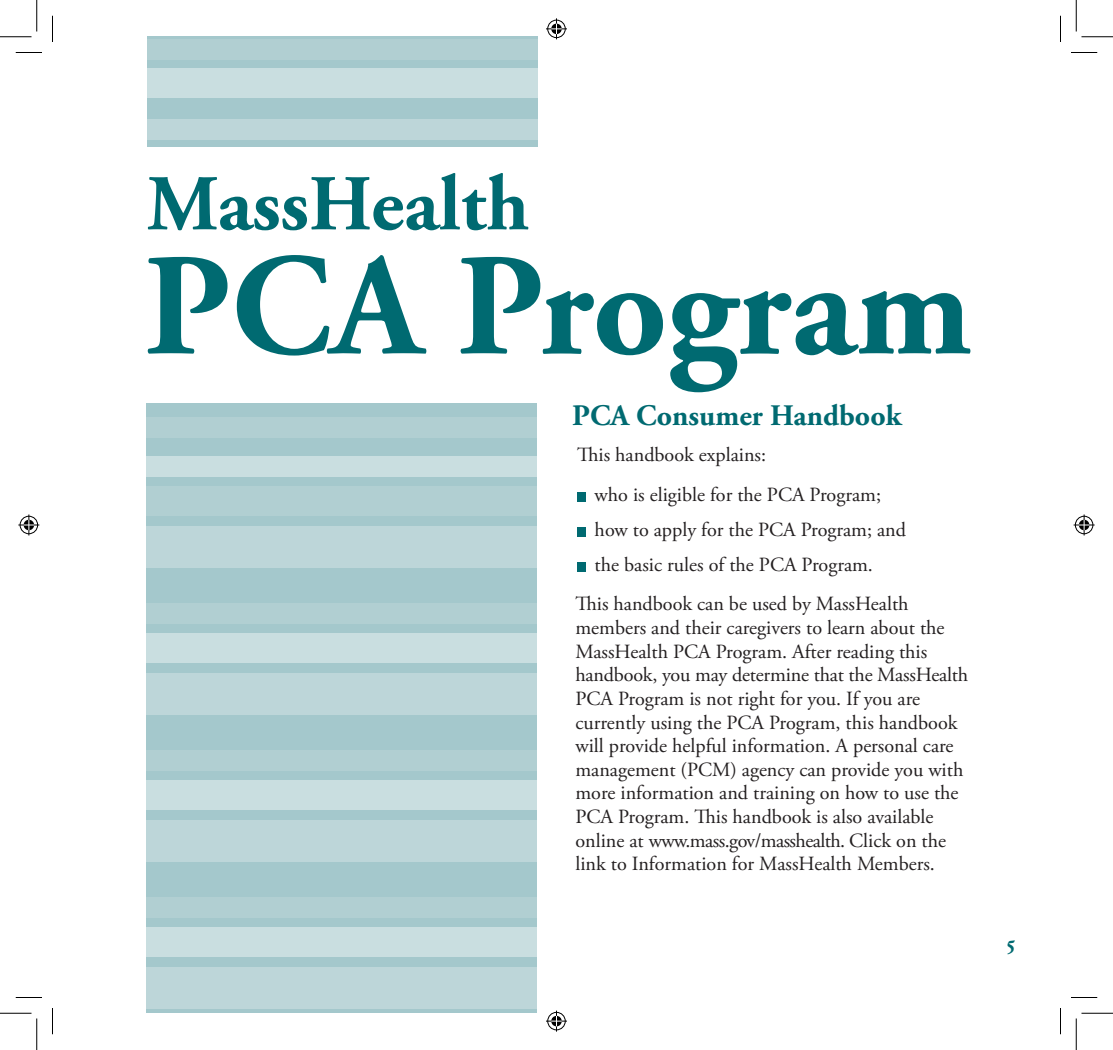
<style>
.page{position:relative;width:1113px;height:1050px;background:#fff}
.page>*{position:absolute;margin:0;border:0;box-sizing:border-box;transform-origin:0 0}
.t1{font:700 145.25px "Adobe Garamond Pro";color:#006a71}
.t2{font:700 78.75px "Adobe Garamond Pro";color:#006a71}
.t3{font:700 29.75px "Adobe Garamond Pro";color:#006a71}
.t4{font:700 21.88px "Adobe Garamond Pro";color:#006a71}
.t5{font:20.12px/23.6px "Adobe Garamond Pro";color:#231f20}
</style>
<div class="page">
<div style="left:577px;top:492px;width:8px;height:9px;background:#006a71"></div>
<div style="left:577px;top:527px;width:8px;height:9px;background:#006a71"></div>
<div style="left:577px;top:562px;width:8px;height:9px;background:#006a71"></div>
<svg style="left:147px;top:403px;width:390px;height:610px;background:#b4d1d4"></svg>
<svg style="left:147px;top:37px;width:391px;height:110px;background:#b5d2d5"></svg>
<svg style="left:16px;top:52px;width:26px;height:1px"></svg>
<svg style="left:1071px;top:52px;width:26px;height:1px"></svg>
<svg style="left:16px;top:997px;width:26px;height:1px"></svg>
<svg style="left:1071px;top:997px;width:26px;height:1px"></svg>
<svg style="left:52px;top:16px;width:1px;height:26px"></svg>
<svg style="left:52px;top:1008px;width:1px;height:26px"></svg>
<svg style="left:1060px;top:16px;width:1px;height:26px"></svg>
<svg style="left:1060px;top:1008px;width:1px;height:26px"></svg>
<hr style="left:0;top:36px;width:32px;height:1px;background:#000">
<hr style="left:1082px;top:36px;width:31px;height:1px;background:#000">
<hr style="left:0;top:1013px;width:32px;height:1px;background:#000">
<hr style="left:1082px;top:1013px;width:31px;height:1px;background:#000">
<hr style="left:36px;top:0;width:1px;height:32px;background:#000">
<hr style="left:36px;top:1018px;width:1px;height:32px;background:#000">
<hr style="left:1076px;top:0;width:1px;height:32px;background:#000">
<hr style="left:1076px;top:1018px;width:1px;height:32px;background:#000">
<svg style="left:546px;top:18px;width:21px;height:21px"></svg>
<svg style="left:546px;top:1011px;width:21px;height:21px"></svg>
<svg style="left:18px;top:514px;width:21px;height:22px"></svg>
<svg style="left:1074px;top:514px;width:21px;height:22px"></svg>
<h2 class="t2" style="left:147px;top:158px;width:384px">MassHealth</h2>
<h1 class="t1" style="left:144px;top:223px;width:830px">PCA Program</h1>
<h3 class="t3" style="left:572px;top:398px;width:331px">PCA Consumer Handbook</h3>
<p class="t5" style="left:595px;top:435px;width:288px;line-height:40.2px;text-indent:-18px">This handbook explains:<br>who is eligible for the PCA Program;</p>
<p class="t5" style="left:595px;top:513px;width:313px;line-height:35px">how to apply for the PCA Program; and the basic rules of the PCA Program.</p>
<p class="t5" style="left:575px;top:593px;width:394px">This handbook can be used by MassHealth members and their caregivers to learn about the MassHealth PCA Program. After reading this handbook, you may determine that the MassHealth PCA Program is not right for you. If you are currently using the PCA Program, this handbook will provide helpful information. A personal care management (PCM) agency can provide you with more information and training on how to use the PCA Program. This handbook is also available online at www.mass.gov/masshealth. Click on the link to Information for MassHealth Members.</p>
<p class="t4" style="left:1007px;top:930px;width:10px">5</p>
</div>
